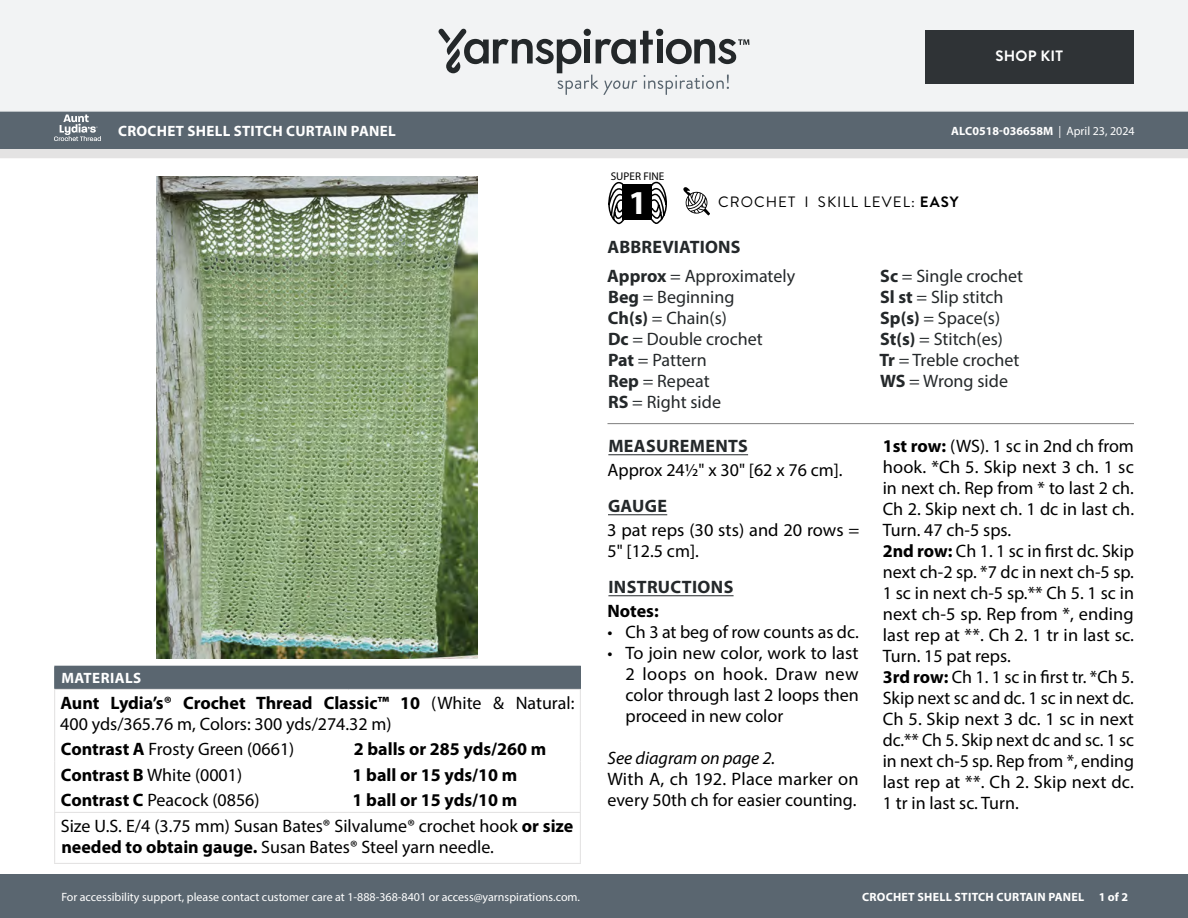
<style>
.page{position:relative;width:1188px;height:918px;background:#fff}
.page>*{position:absolute;margin:0;border:0;box-sizing:border-box;transform-origin:0 0}
.t1{font:700 33.6px "Myriad Pro";color:#fff}
.Body_-__Auto_Style_with_Keep_lines_toget{font:18px/21px "Myriad Pro";color:#000;text-align:justify}
.Abbreviations_-_With_auto_styling{font:18px "Myriad Pro";color:#24282a}
.Materials_-_Needle___Supplies_Info{font:18px/21px "Myriad Pro";color:#000}
.Materials_-_Brand___Product_Info{font:18px/21px "Myriad Pro";color:#000}
.Material_-__Colors_information{font:18px "Myriad Pro";color:#000}
.Material_-__Colors_information-2{font:700 18px "Myriad Pro";color:#000}
.Body_-_HEADERS_-_Underline{font:700 18px "Myriad Pro";letter-spacing:.02em;color:#24282a}
.Body_-_NO_Automatic_styling{font:18px/21px "Myriad Pro";letter-spacing:.005em;color:#000}
.Body_-__Auto_Style_with_Keep_lines_toget-2{font:italic 18px "Myriad Pro";color:#000}
.Body_-__Auto_Style_with_Keep_lines_toget-3{font:700 18px "Myriad Pro";color:#000}
.Header_-_Name___Type{font:700 15px "Myriad Pro";letter-spacing:.02em;color:#fff}
.Type_of_pattern___Skill_Level___XXXXXX{font:15px "Brandon Grotesque";letter-spacing:.07em;color:#000}
.Materials_-__Header_in_dark_gray_box{font:700 15px "Myriad Pro";letter-spacing:.03em;color:#fff}
.Body_-__Color_coded_4_sizes{font:700 15px "Brandon Grotesque";letter-spacing:.02em;color:#fff}
.t2{font:12px "Myriad Pro";color:#fff}
.t3{font:700 12px "Myriad Pro";letter-spacing:.02em;color:#fff}
.t4{font:700 12px "Myriad Pro";color:#fff}
.t5{font:700 condensed 11.25px "Myriad Pro";color:#000}
.s1{font-weight:700}
.s2{font-weight:400}
</style>
<div class="page">
<div style="left:0;top:875px;width:1188px;height:43px;background:#5a6670"></div>
<div style="left:0;top:149px;width:1188px;height:9px;background:#e4e3e3"></div>
<div style="left:0;top:111px;width:1188px;height:38px;background:#5a6670"></div>
<div style="left:0;top:0;width:1188px;height:112px;background:#f2f3f4"></div>
<svg style="left:438px;top:29px;width:311px;height:66px"></svg>
<svg style="left:683px;top:187px;width:27px;height:28px"></svg>
<svg style="left:608px;top:181px;width:18px;height:43px"></svg>
<svg style="left:649px;top:181px;width:18px;height:43px"></svg>
<div style="left:622px;top:185px;width:30px;height:35px;background:#000"></div>
<svg style="left:54px;top:115px;width:47px;height:26px"></svg>
<img style="left:157px;top:177px;width:321px;height:481px">
<hr style="left:608px;top:454px;width:140px;height:1px;background:#24282a">
<hr style="left:608px;top:514px;width:59px;height:1px;background:#24282a">
<hr style="left:608px;top:595px;width:126px;height:1px;background:#24282a">
<hr style="left:608px;top:423px;width:526px;height:1px;background:#7d7d7d">
<div style="left:55px;top:666px;width:525px;height:23px;background:#5a6670"></div>
<svg style="left:54px;top:667px;width:1px;height:22px"></svg>
<hr style="left:54px;top:666px;width:294px;height:1px;background:#5a6670">
<hr style="left:348px;top:666px;width:233px;height:1px;background:#5a6670">
<svg style="left:580px;top:667px;width:1px;height:22px"></svg>
<hr style="left:54px;top:690px;width:1px;height:46px;background:#e4e3e3">
<hr style="left:54px;top:689px;width:294px;height:1px;background:#e4e3e3">
<hr style="left:348px;top:689px;width:233px;height:1px;background:#e4e3e3">
<hr style="left:580px;top:690px;width:1px;height:46px;background:#e4e3e3">
<svg style="left:54px;top:736px;width:1px;height:76px"></svg>
<svg style="left:580px;top:736px;width:1px;height:76px"></svg>
<hr style="left:54px;top:813px;width:1px;height:50px;background:#e4e3e3">
<hr style="left:54px;top:812px;width:294px;height:1px;background:#e4e3e3">
<hr style="left:348px;top:812px;width:233px;height:1px;background:#e4e3e3">
<hr style="left:580px;top:813px;width:1px;height:50px;background:#e4e3e3">
<hr style="left:54px;top:863px;width:294px;height:1px;background:#e4e3e3">
<hr style="left:348px;top:863px;width:233px;height:1px;background:#e4e3e3">
<div style="left:925px;top:30px;width:209px;height:54px;background:#2f3336"></div>
<p class="Header_-_Name___Type" style="left:118px;top:121px;width:279px">CROCHET SHELL STITCH CURTAIN PANEL</p>
<p class="Materials_-__Header_in_dark_gray_box" style="left:61px;top:669px;width:81px">MATERIALS</p>
<p class="Materials_-_Brand___Product_Info" style="left:60px;top:692px;width:516px"><span class="s1">Aunt Lydia’s® Crochet Thread Classic™ 10</span> (White &amp; Natural:<br>400 yds/365.76 m, Colors: 300 yds/274.32 m)</p>
<p class="Material_-__Colors_information" style="left:61px;top:738px;width:235px"><span class="s1">Contrast A</span> Frosty Green (0661)</p>
<p class="Material_-__Colors_information-2" style="left:354px;top:738px;width:194px">2 balls or 285 yds/260 m</p>
<p class="Material_-__Colors_information" style="left:61px;top:764px;width:183px"><span class="s1">Contrast B</span> White (0001)</p>
<p class="Material_-__Colors_information-2" style="left:353px;top:763px;width:166px">1 ball or 15 yds/10 m</p>
<p class="Material_-__Colors_information" style="left:61px;top:789px;width:200px"><span class="s1">Contrast C</span> Peacock (0856)</p>
<p class="Material_-__Colors_information-2" style="left:353px;top:789px;width:166px">1 ball or 15 yds/10 m</p>
<p class="Materials_-_Needle___Supplies_Info" style="left:61px;top:815px;width:514px">Size U.S. E/4 (3.75 mm) Susan Bates® Silvalume® crochet hook <span class="s1">or size needed to obtain gauge.</span> Susan Bates® Steel yarn needle.</p>
<p class="t2" style="left:61px;top:889px;width:520px">For accessibility support, please contact customer care at 1-888-368-8401 or access@yarnspirations.com.</p>
<p class="Body_-__Color_coded_4_sizes" style="left:995px;top:46px;width:69px">SHOP KIT</p>
<p class="t5" style="left:611px;top:169px;width:55px">SUPER FINE</p>
<h1 class="t1" style="left:629px;top:180px;width:20px">1</h1>
<p class="t4" style="left:951px;top:123px;width:185px">ALC0518-036658M <span class="s2">| April 23, 2024</span></p>
<p class="Type_of_pattern___Skill_Level___XXXXXX" style="left:718px;top:192px;width:242px">CROCHET I SKILL LEVEL: <span class="s1">EASY</span></p>
<p class="Body_-_HEADERS_-_Underline" style="left:608px;top:235px;width:135px">ABBREVIATIONS</p>
<p class="Abbreviations_-_With_auto_styling" style="left:607px;top:264px;width:189px"><span class="s1">Approx</span> = Approximately</p>
<p class="Abbreviations_-_With_auto_styling" style="left:608px;top:285px;width:128px"><span class="s1">Beg</span> = Beginning</p>
<p class="Abbreviations_-_With_auto_styling" style="left:608px;top:306px;width:121px"><span class="s1">Ch(s)</span> = Chain(s)</p>
<p class="Abbreviations_-_With_auto_styling" style="left:608px;top:327px;width:156px"><span class="s1">Dc</span> = Double crochet</p>
<p class="Abbreviations_-_With_auto_styling" style="left:608px;top:348px;width:100px"><span class="s1">Pat</span> = Pattern</p>
<p class="Abbreviations_-_With_auto_styling" style="left:608px;top:369px;width:103px"><span class="s1">Rep</span> = Repeat</p>
<p class="Abbreviations_-_With_auto_styling" style="left:608px;top:390px;width:114px"><span class="s1">RS</span> = Right side</p>
<p class="Body_-_HEADERS_-_Underline" style="left:608px;top:434px;width:141px">MEASUREMENTS</p>
<p class="Body_-__Auto_Style_with_Keep_lines_toget" style="left:608px;top:459px;width:237px">Approx 24½" x 30" [62 x 76 cm].</p>
<p class="Body_-_HEADERS_-_Underline" style="left:608px;top:494px;width:61px">GAUGE</p>
<p class="Body_-_NO_Automatic_styling" style="left:607px;top:519px;width:254px">3 pat reps (30 sts) and 20 rows =<br>5" [12.5 cm].</p>
<p class="Body_-_HEADERS_-_Underline" style="left:608px;top:575px;width:126px">INSTRUCTIONS</p>
<p class="Body_-__Auto_Style_with_Keep_lines_toget-3" style="left:608px;top:599px;width:53px">Notes:</p>
<p class="Body_-__Auto_Style_with_Keep_lines_toget" style="left:608px;top:621px;width:253px">• Ch 3 at beg of row counts as dc.</p>
<p class="Body_-__Auto_Style_with_Keep_lines_toget" style="left:626px;top:642px;width:235px;text-indent:-18px">• To join new color, work to last 2 loops on hook. Draw new color through last 2 loops then proceed in new color</p>
<p class="Body_-__Auto_Style_with_Keep_lines_toget-2" style="left:608px;top:747px;width:169px">See diagram on page 2.</p>
<p class="Body_-__Auto_Style_with_Keep_lines_toget" style="left:608px;top:768px;width:253px">With A, ch 192. Place marker on every 50th ch for easier counting.</p>
<p class="Abbreviations_-_With_auto_styling" style="left:880px;top:264px;width:145px"><span class="s1">Sc</span> = Single crochet</p>
<p class="Abbreviations_-_With_auto_styling" style="left:880px;top:285px;width:125px"><span class="s1">Sl st</span> = Slip stitch</p>
<p class="Abbreviations_-_With_auto_styling" style="left:880px;top:306px;width:121px"><span class="s1">Sp(s)</span> = Space(s)</p>
<p class="Abbreviations_-_With_auto_styling" style="left:880px;top:327px;width:124px"><span class="s1">St(s)</span> = Stitch(es)</p>
<p class="Abbreviations_-_With_auto_styling" style="left:879px;top:348px;width:142px"><span class="s1">Tr</span> = Treble crochet</p>
<p class="Abbreviations_-_With_auto_styling" style="left:880px;top:369px;width:129px"><span class="s1">WS</span> = Wrong side</p>
<p class="Body_-__Auto_Style_with_Keep_lines_toget" style="left:883px;top:435px;width:253px"><span class="s1">1st row:</span> (WS). 1 sc in 2nd ch from hook. *Ch 5. Skip next 3 ch. 1 sc in next ch. Rep from * to last 2 ch.<br>Ch 2. Skip next ch. 1 dc in last ch.<br>Turn. 47 ch-5 sps.</p>
<p class="Body_-__Auto_Style_with_Keep_lines_toget" style="left:883px;top:540px;width:253px"><span class="s1">2nd row:</span> Ch 1. 1 sc in first dc. Skip next ch-2 sp. *7 dc in next ch-5 sp.<br>1 sc in next ch-5 sp.** Ch 5. 1 sc in next ch-5 sp. Rep from *, ending last rep at **. Ch 2. 1 tr in last sc.<br>Turn. 15 pat reps.</p>
<p class="Body_-__Auto_Style_with_Keep_lines_toget" style="left:883px;top:666px;width:253px"><span class="s1">3rd row:</span> Ch 1. 1 sc in first tr. *Ch 5.<br>Skip next sc and dc. 1 sc in next dc.<br>Ch 5. Skip next 3 dc. 1 sc in next dc.** Ch 5. Skip next dc and sc. 1 sc in next ch-5 sp. Rep from *, ending last rep at **. Ch 2. Skip next dc.<br>1 tr in last sc. Turn.</p>
<p class="t3" style="left:862px;top:889px;width:267px">CROCHET SHELL STITCH CURTAIN PANEL 1 of 2</p>
</div>
